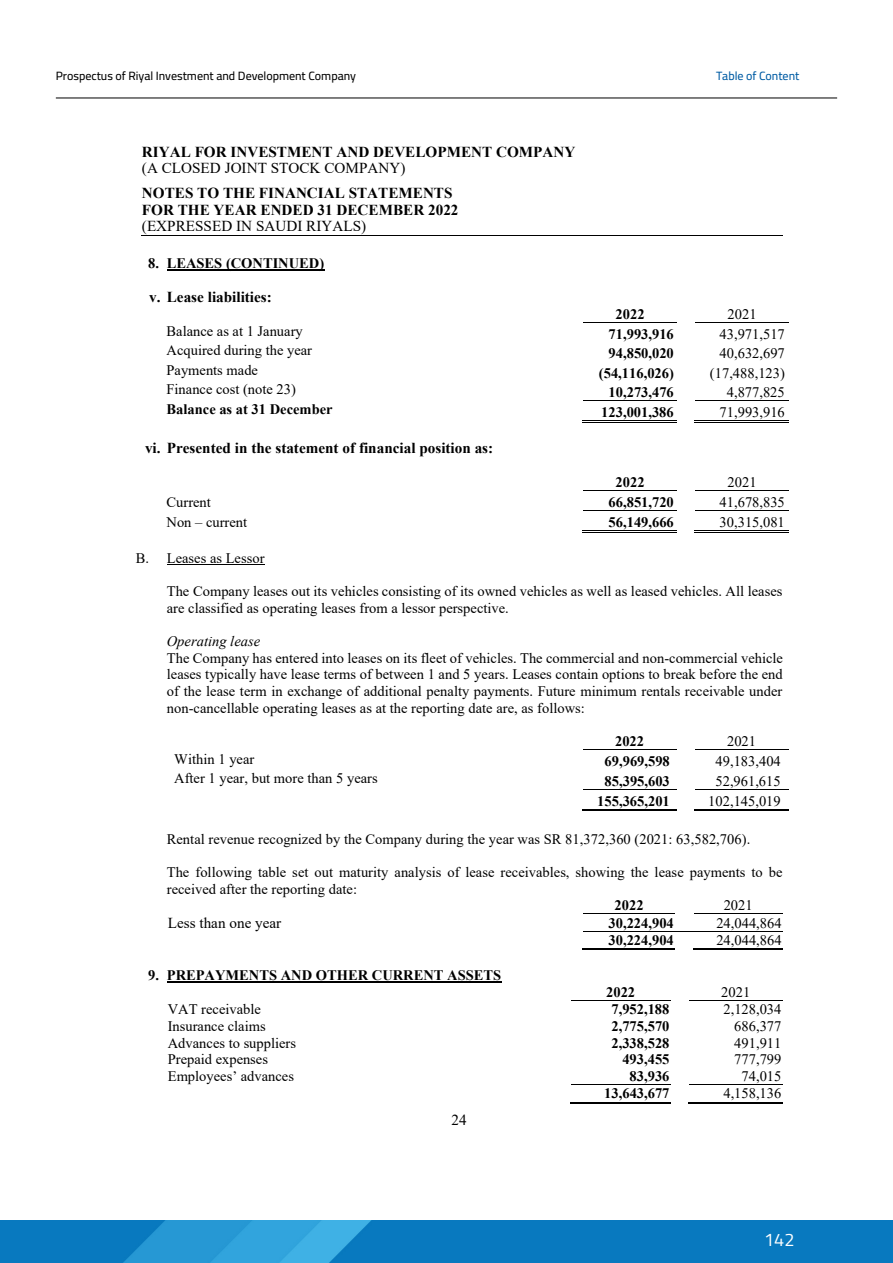
<style>
.page{position:relative;width:893px;height:1263px;background:#fff}
.page>*{position:absolute;margin:0;border:0;box-sizing:border-box;transform-origin:0 0}
.t1{font:18px "Cairo";color:#fff}
.t2{font:700 15.15px/16.5px "Times New Roman";color:#000}
.t3{font:15.15px "Times New Roman";color:#000}
.t4{font:14.55px/16.6px "Times New Roman";color:#000}
.t5{font:700 14.55px "Times New Roman";color:#000}
.t6{font:italic 14.55px "Times New Roman";color:#000}
.t7{font:500 12px "Cairo";color:#000}
.t8{font:500 12px "Cairo";color:#005ca4}
</style>
<div class="page">
<img style="left:0;top:1220px;width:893px;height:43px">
<hr style="left:56px;top:98px;width:781px;height:1px;background:#000">
<hr style="left:141px;top:235px;width:641px;height:1px;background:#000">
<hr style="left:167px;top:269px;width:157px;height:2px;background:#000">
<hr style="left:583px;top:322px;width:94px;height:1px;background:#000">
<hr style="left:695px;top:322px;width:94px;height:1px;background:#000">
<hr style="left:583px;top:400px;width:94px;height:1px;background:#000">
<hr style="left:695px;top:400px;width:94px;height:1px;background:#000">
<hr style="left:582px;top:422px;width:95px;height:1px;background:#000">
<hr style="left:582px;top:421px;width:95px;height:1px;background:#000">
<hr style="left:694px;top:422px;width:95px;height:1px;background:#000">
<hr style="left:694px;top:421px;width:95px;height:1px;background:#000">
<hr style="left:583px;top:490px;width:94px;height:1px;background:#000">
<hr style="left:695px;top:490px;width:94px;height:1px;background:#000">
<hr style="left:583px;top:510px;width:94px;height:1px;background:#000">
<hr style="left:695px;top:510px;width:94px;height:1px;background:#000">
<hr style="left:582px;top:532px;width:95px;height:1px;background:#000">
<hr style="left:582px;top:530px;width:95px;height:1px;background:#000">
<hr style="left:694px;top:532px;width:95px;height:1px;background:#000">
<hr style="left:694px;top:530px;width:95px;height:1px;background:#000">
<hr style="left:167px;top:564px;width:97px;height:1px;background:#000">
<hr style="left:583px;top:749px;width:93px;height:1px;background:#000">
<hr style="left:695px;top:749px;width:93px;height:1px;background:#000">
<hr style="left:583px;top:789px;width:93px;height:1px;background:#000">
<hr style="left:695px;top:789px;width:93px;height:1px;background:#000">
<hr style="left:582px;top:810px;width:94px;height:1px;background:#000">
<hr style="left:582px;top:809px;width:94px;height:1px;background:#000">
<hr style="left:694px;top:810px;width:94px;height:1px;background:#000">
<hr style="left:694px;top:809px;width:94px;height:1px;background:#000">
<hr style="left:583px;top:914px;width:92px;height:1px;background:#000">
<hr style="left:694px;top:914px;width:89px;height:1px;background:#000">
<hr style="left:583px;top:931px;width:92px;height:1px;background:#000">
<hr style="left:675px;top:931px;width:108px;height:1px;background:#000">
<hr style="left:582px;top:950px;width:93px;height:1px;background:#000">
<hr style="left:582px;top:948px;width:93px;height:1px;background:#000">
<hr style="left:693px;top:950px;width:90px;height:1px;background:#000">
<hr style="left:693px;top:948px;width:90px;height:1px;background:#000">
<hr style="left:167px;top:982px;width:334px;height:1px;background:#000">
<hr style="left:571px;top:1000px;width:99px;height:1px;background:#000">
<hr style="left:689px;top:1000px;width:93px;height:1px;background:#000">
<hr style="left:571px;top:1084px;width:99px;height:1px;background:#000">
<hr style="left:689px;top:1084px;width:93px;height:1px;background:#000">
<hr style="left:570px;top:1103px;width:100px;height:1px;background:#000">
<hr style="left:570px;top:1102px;width:100px;height:1px;background:#000">
<hr style="left:688px;top:1103px;width:94px;height:1px;background:#000">
<hr style="left:688px;top:1102px;width:94px;height:1px;background:#000">
<p class="t7" style="left:56px;top:67px;width:302px">Prospectus of Riyal Investment and Development Company</p>
<p class="t8" style="left:716px;top:67px;width:85px">Table of Content</p>
<p class="t2" style="left:142px;top:143px;width:435px">RIYAL FOR INVESTMENT AND DEVELOPMENT COMPANY</p>
<p class="t3" style="left:142px;top:158px;width:265px">(A CLOSED JOINT STOCK COMPANY)</p>
<p class="t2" style="left:142px;top:185px;width:318px">NOTES TO THE FINANCIAL STATEMENTS<br>FOR THE YEAR ENDED 31 DECEMBER 2022</p>
<p class="t3" style="left:142px;top:216px;width:226px">(EXPRESSED IN SAUDI RIYALS)</p>
<p class="t5" style="left:148px;top:252px;width:178px">8. LEASES (CONTINUED)</p>
<p class="t2" style="left:149px;top:288px;width:124px">v. Lease liabilities:</p>
<p class="t5" style="left:616px;top:303px;width:31px">2022</p>
<p class="t4" style="left:727px;top:305px;width:31px">2021</p>
<p class="t4" style="left:167px;top:322px;width:138px">Balance as at 1 January</p>
<p class="t5" style="left:609px;top:323px;width:67px">71,993,916</p>
<p class="t4" style="left:720px;top:325px;width:67px">43,971,517</p>
<p class="t4" style="left:167px;top:342px;width:147px">Acquired during the year</p>
<p class="t5" style="left:609px;top:343px;width:67px">94,850,020</p>
<p class="t4" style="left:720px;top:345px;width:67px">40,632,697</p>
<p class="t4" style="left:167px;top:361px;width:93px">Payments made</p>
<p class="t5" style="left:599px;top:362px;width:77px">(54,116,026)</p>
<p class="t4" style="left:710px;top:364px;width:77px">(17,488,123)</p>
<p class="t4" style="left:167px;top:381px;width:131px">Finance cost (note 23)</p>
<p class="t5" style="left:609px;top:382px;width:67px">10,273,476</p>
<p class="t4" style="left:727px;top:384px;width:60px">4,877,825</p>
<p class="t5" style="left:167px;top:399px;width:168px">Balance as at 31 December</p>
<p class="t5" style="left:601px;top:402px;width:74px">123,001,386</p>
<p class="t4" style="left:720px;top:404px;width:67px">71,993,916</p>
<p class="t2" style="left:145px;top:440px;width:350px">vi. Presented in the statement of financial position as:</p>
<p class="t5" style="left:616px;top:471px;width:31px">2022</p>
<p class="t4" style="left:727px;top:473px;width:31px">2021</p>
<p class="t4" style="left:167px;top:493px;width:46px">Current</p>
<p class="t5" style="left:609px;top:492px;width:67px">66,851,720</p>
<p class="t4" style="left:720px;top:493px;width:67px">41,678,835</p>
<p class="t4" style="left:167px;top:513px;width:82px">Non – current</p>
<p class="t5" style="left:609px;top:512px;width:67px">56,149,666</p>
<p class="t4" style="left:720px;top:514px;width:67px">30,315,081</p>
<p class="t4" style="left:136px;top:549px;width:130px">B. Leases as Lessor</p>
<p class="t4" style="left:167px;top:582px;width:617px">The Company leases out its vehicles consisting of its owned vehicles as well as leased vehicles. All leases are classified as operating leases from a lessor perspective.</p>
<p class="t6" style="left:167px;top:631px;width:95px">Operating lease</p>
<p class="t4" style="left:167px;top:649px;width:618px;text-align:justify">The Company has entered into leases on its fleet of vehicles. The commercial and non-commercial vehicle leases typically have lease terms of between 1 and 5 years. Leases contain options to break before the end of the lease term in exchange of additional penalty payments. Future minimum rentals receivable under non-cancellable operating leases as at the reporting date are, as follows:</p>
<p class="t5" style="left:615px;top:731px;width:31px">2022</p>
<p class="t4" style="left:727px;top:732px;width:31px">2021</p>
<p class="t4" style="left:174px;top:750px;width:82px">Within 1 year</p>
<p class="t5" style="left:605px;top:751px;width:67px">69,969,598</p>
<p class="t4" style="left:715px;top:753px;width:67px">49,183,404</p>
<p class="t4" style="left:174px;top:769px;width:205px">After 1 year, but more than 5 years</p>
<p class="t5" style="left:605px;top:770px;width:67px">85,395,603</p>
<p class="t4" style="left:715px;top:772px;width:67px">52,961,615</p>
<p class="t5" style="left:597px;top:790px;width:74px">155,365,201</p>
<p class="t4" style="left:708px;top:792px;width:74px">102,145,019</p>
<p class="t4" style="left:167px;top:830px;width:585px">Rental revenue recognized by the Company during the year was SR 81,372,360 (2021: 63,582,706).</p>
<p class="t4" style="left:167px;top:863px;width:617px">The following table set out maturity analysis of lease receivables, showing the lease payments to be received after the reporting date:</p>
<p class="t5" style="left:615px;top:895px;width:31px">2022</p>
<p class="t4" style="left:724px;top:897px;width:31px">2021</p>
<p class="t3" style="left:168px;top:912px;width:115px">Less than one year</p>
<p class="t5" style="left:608px;top:912px;width:67px">30,224,904</p>
<p class="t4" style="left:716px;top:914px;width:67px">24,044,864</p>
<p class="t5" style="left:608px;top:929px;width:67px">30,224,904</p>
<p class="t4" style="left:716px;top:931px;width:67px">24,044,864</p>
<p class="t5" style="left:148px;top:965px;width:354px">9. PREPAYMENTS AND OTHER CURRENT ASSETS</p>
<p class="t5" style="left:606px;top:981px;width:31px">2022</p>
<p class="t4" style="left:721px;top:983px;width:31px">2021</p>
<p class="t4" style="left:168px;top:1001px;width:95px">VAT receivable</p>
<p class="t5" style="left:611px;top:999px;width:60px">7,952,188</p>
<p class="t4" style="left:723px;top:1001px;width:60px">2,128,034</p>
<p class="t4" style="left:168px;top:1017px;width:99px">Insurance claims</p>
<p class="t5" style="left:611px;top:1015px;width:60px">2,775,570</p>
<p class="t4" style="left:734px;top:1017px;width:49px">686,377</p>
<p class="t4" style="left:168px;top:1034px;width:130px">Advances to suppliers</p>
<p class="t5" style="left:611px;top:1032px;width:60px">2,338,528</p>
<p class="t4" style="left:734px;top:1034px;width:49px">491,911</p>
<p class="t4" style="left:168px;top:1051px;width:102px">Prepaid expenses</p>
<p class="t5" style="left:622px;top:1049px;width:49px">493,455</p>
<p class="t4" style="left:734px;top:1051px;width:49px">777,799</p>
<p class="t4" style="left:168px;top:1067px;width:128px">Employees’ advances</p>
<p class="t5" style="left:630px;top:1066px;width:41px">83,936</p>
<p class="t4" style="left:741px;top:1067px;width:41px">74,015</p>
<p class="t5" style="left:604px;top:1083px;width:67px">13,643,677</p>
<p class="t4" style="left:723px;top:1085px;width:60px">4,158,136</p>
<p class="t3" style="left:451px;top:1109px;width:17px">24</p>
<p class="t1" style="left:764px;top:1225px;width:32px">142</p>
</div>
